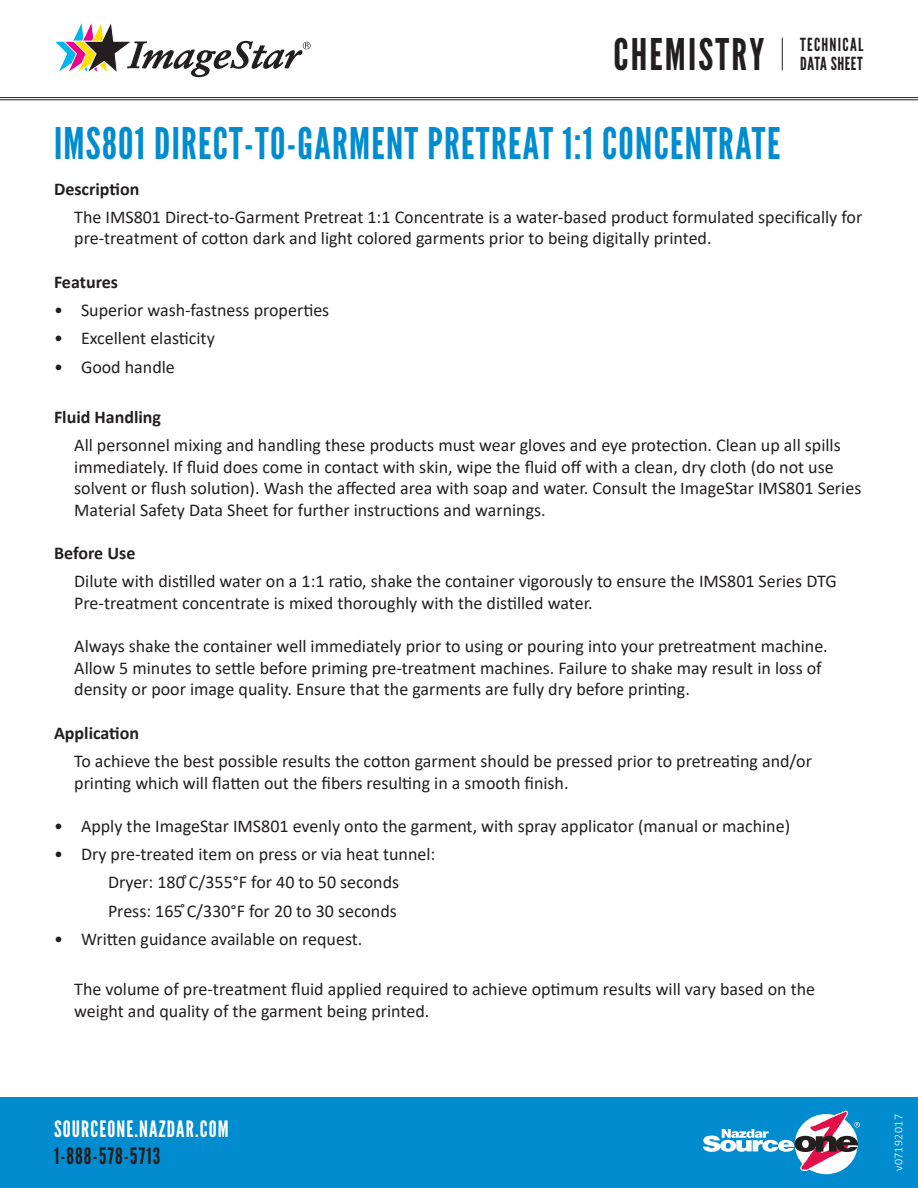
<style>
.page{position:relative;width:918px;height:1188px;background:#fff}
.page>*{position:absolute;margin:0;border:0;box-sizing:border-box;transform-origin:0 0}
.Body_-_Product_Title{font:43.5px "League Gothic";letter-spacing:.03em;color:#008ccf}
.Header_-_Product_Cat{font:43.5px "League Gothic";letter-spacing:.05em;color:#231f20}
.t1{font:22.5px "League Gothic";letter-spacing:.05em;color:#fff}
.t2{font:22.5px "League Gothic";letter-spacing:.05em;color:#231f20}
.Body_-_Copy{font:18px/21.6px "Calibri";color:#231f20}
.Body_-_Bullet_List{font:18px "Calibri";color:#231f20}
.Body_-_Section_Heade{font:700 18px "Calibri";color:#231f20}
.t3{font:18px/19.5px "League Gothic";letter-spacing:.07em;color:#231f20}
.t4{font:300 12px "Calibri";letter-spacing:.03em;color:#fff}
</style>
<div class="page">
<hr style="left:782px;top:38px;width:1px;height:32px;background:#231f20">
<svg style="left:55px;top:23px;width:256px;height:54px"></svg>
<hr style="left:0;top:97px;width:918px;height:1px;background:#231f20">
<hr style="left:0;top:99px;width:918px;height:1px;background:#231f20">
<div style="left:0;top:1097px;width:918px;height:91px;background:#008ccf"></div>
<svg style="left:703px;top:1110px;width:157px;height:65px"></svg>
<p class="Header_-_Product_Cat" style="left:613px;top:28px;width:152px">CHEMISTRY</p>
<p class="t3" style="left:800px;top:35px;width:65px">TECHNICAL<br>DATA SHEET</p>
<p class="Body_-_Product_Title" style="left:54px;top:118px;width:728px">IMS801 DIRECT-TO-GARMENT PRETREAT 1:1 CONCENTRATE</p>
<p class="Body_-_Section_Heade" style="left:54px;top:176px;width:87px">Description</p>
<p class="Body_-_Copy" style="left:74px;top:206px;width:790px">The IMS801 Direct-to-Garment Pretreat 1:1 Concentrate is a water-based product formulated specifically for pre-treatment of cotton dark and light colored garments prior to being digitally printed.</p>
<p class="Body_-_Section_Heade" style="left:54px;top:269px;width:66px">Features</p>
<p class="Body_-_Copy" style="left:54px;top:299px;width:277px">• Superior wash-fastness properties</p>
<p class="Body_-_Copy" style="left:54px;top:327px;width:162px">• Excellent elasticity</p>
<p class="Body_-_Copy" style="left:54px;top:355px;width:122px">• Good handle</p>
<p class="Body_-_Section_Heade" style="left:54px;top:404px;width:109px">Fluid Handling</p>
<p class="Body_-_Copy" style="left:74px;top:434px;width:789px">All personnel mixing and handling these products must wear gloves and eye protection. Clean up all spills immediately. If fluid does come in contact with skin, wipe the fluid off with a clean, dry cloth (do not use solvent or flush solution). Wash the affected area with soap and water. Consult the ImageStar IMS801 Series Material Safety Data Sheet for further instructions and warnings.</p>
<p class="Body_-_Section_Heade" style="left:54px;top:540px;width:83px">Before Use</p>
<p class="Body_-_Copy" style="left:74px;top:570px;width:764px">Dilute with distilled water on a 1:1 ratio, shake the container vigorously to ensure the IMS801 Series DTG<br>Pre-treatment concentrate is mixed thoroughly with the distilled water.</p>
<p class="Body_-_Copy" style="left:74px;top:635px;width:755px">Always shake the container well immediately prior to using or pouring into your pretreatment machine.<br>Allow 5 minutes to settle before priming pre-treatment machines. Failure to shake may result in loss of density or poor image quality. Ensure that the garments are fully dry before printing.</p>
<p class="Body_-_Section_Heade" style="left:54px;top:720px;width:87px">Application</p>
<p class="Body_-_Copy" style="left:74px;top:750px;width:739px">To achieve the best possible results the cotton garment should be pressed prior to pretreating and/or printing which will flatten out the fibers resulting in a smooth finish.</p>
<p class="Body_-_Copy" style="left:54px;top:814px;width:738px">• Apply the ImageStar IMS801 evenly onto the garment, with spray applicator (manual or machine)</p>
<p class="Body_-_Copy" style="left:54px;top:843px;width:383px">• Dry pre-treated item on press or via heat tunnel:</p>
<p class="Body_-_Bullet_List" style="left:108px;top:870px;width:293px">Dryer: 180 ̊C/355°F for 40 to 50 seconds</p>
<p class="Body_-_Bullet_List" style="left:108px;top:898px;width:290px">Press: 165 ̊C/330°F for 20 to 30 seconds</p>
<p class="Body_-_Copy" style="left:54px;top:928px;width:310px">• Written guidance available on request.</p>
<p class="Body_-_Copy" style="left:74px;top:978px;width:742px">The volume of pre-treatment fluid applied required to achieve optimum results will vary based on the weight and quality of the garment being printed.</p>
<p class="t1" style="left:54px;top:1116px;width:176px">SOURCEONE.NAZDAR.COM</p>
<p class="t2" style="left:54px;top:1143px;width:108px">1-888-578-5713</p>
<p class="t4" style="left:891px;top:1171px;width:58px;rotate:-90deg">v07192017</p>
</div>
